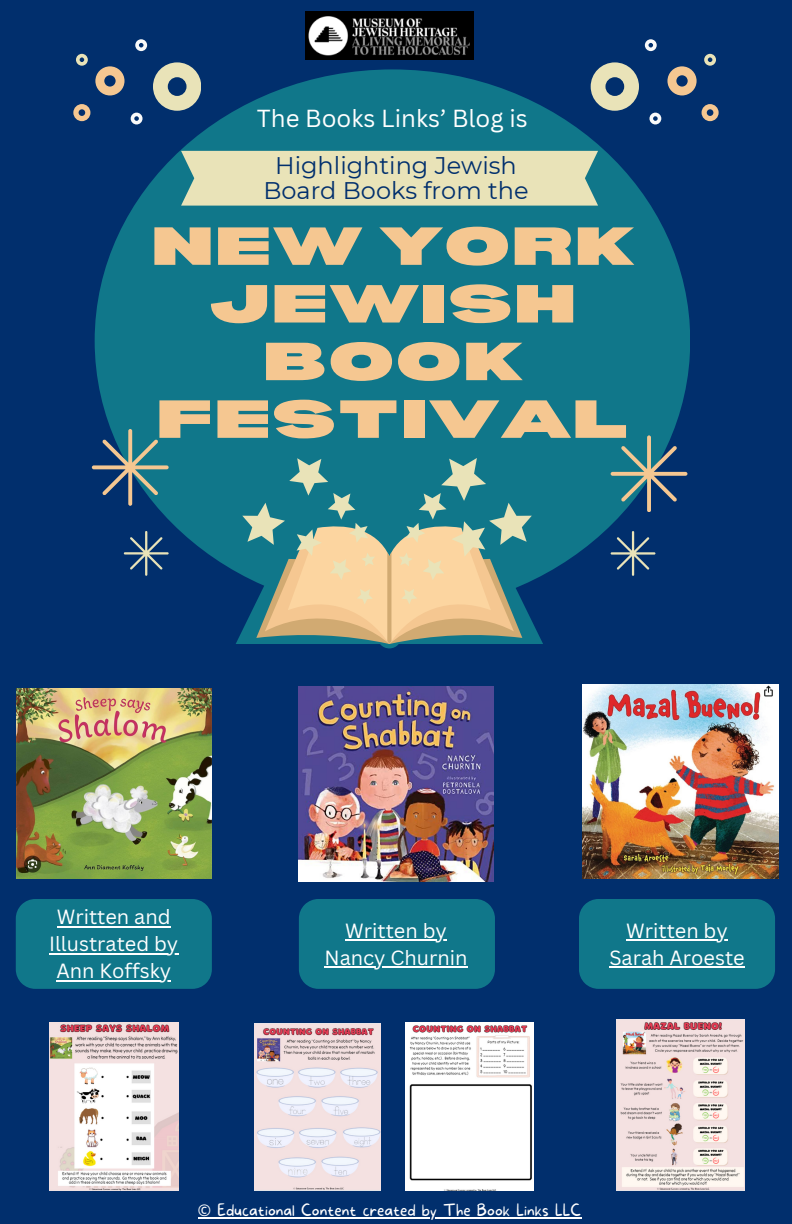
<style>
.page{position:relative;width:792px;height:1224px;background:#012f6d}
.page>*{position:absolute;margin:0;border:0;box-sizing:border-box;transform-origin:0 0}
.t1{font:900 expanded 52.4px/57.6px "Bernoru";color:#f5c791;text-align:center}
.t2{font:24px "Montserrat";color:#012f6d}
.t3{font:24px "Canva Sans";color:#fff}
.t4{font:20px/27px "Canva Sans";color:#fff;text-align:center}
.t5{font:100 16px "More Sugar";color:#fff}
.s1{font-family:"Noto Sans";font-weight:400}
</style>
<div class="page">
<div style="left:95px;top:69px;width:595px;height:543px;background:#10778a;border-radius:50%"></div>
<svg style="left:236px;top:458px;width:307px;height:190px"></svg>
<div style="left:181px;top:151px;width:417px;height:55px;background:#e9e3b8"></div>
<div style="left:16px;top:899px;width:196px;height:90px;background:#10778a"></div>
<svg style="left:591px;top:62px;width:48px;height:49px"></svg>
<svg style="left:667px;top:66px;width:30px;height:29px"></svg>
<svg style="left:702px;top:104px;width:16px;height:17px"></svg>
<svg style="left:645px;top:39px;width:12px;height:12px"></svg>
<svg style="left:704px;top:54px;width:12px;height:12px"></svg>
<svg style="left:649px;top:113px;width:12px;height:11px"></svg>
<svg style="left:153px;top:62px;width:48px;height:49px"></svg>
<svg style="left:95px;top:66px;width:30px;height:29px"></svg>
<svg style="left:74px;top:104px;width:16px;height:17px"></svg>
<svg style="left:135px;top:39px;width:12px;height:12px"></svg>
<svg style="left:76px;top:54px;width:12px;height:12px"></svg>
<svg style="left:131px;top:113px;width:12px;height:11px"></svg>
<svg style="left:92px;top:429px;width:76px;height:76px"></svg>
<svg style="left:611px;top:435px;width:76px;height:77px"></svg>
<svg style="left:124px;top:531px;width:45px;height:45px"></svg>
<svg style="left:611px;top:531px;width:44px;height:45px"></svg>
<div style="left:579px;top:899px;width:196px;height:90px;background:#10778a"></div>
<img style="left:299px;top:686px;width:195px;height:195px">
<img style="left:17px;top:688px;width:195px;height:191px">
<img style="left:582px;top:685px;width:197px;height:193px">
<div style="left:299px;top:899px;width:196px;height:90px;background:#10778a"></div>
<img style="left:305px;top:12px;width:168px;height:48px">
<img style="left:49px;top:1022px;width:129px;height:168px">
<img style="left:617px;top:1020px;width:127px;height:171px">
<img style="left:255px;top:1024px;width:126px;height:166px">
<img style="left:406px;top:1022px;width:127px;height:168px">
<hr style="left:345px;top:939px;width:102px;height:2px;background:#fff">
<hr style="left:324px;top:966px;width:144px;height:2px;background:#fff">
<hr style="left:57px;top:926px;width:114px;height:1px;background:#fff">
<hr style="left:49px;top:953px;width:129px;height:1px;background:#fff">
<hr style="left:56px;top:980px;width:115px;height:1px;background:#fff">
<hr style="left:626px;top:939px;width:102px;height:2px;background:#fff">
<hr style="left:609px;top:966px;width:136px;height:2px;background:#fff">
<hr style="left:198px;top:1217px;width:383px;height:2px;background:#fff">
<p class="t3" style="left:257px;top:102px;width:273px">The Books Links’ Blog is</p>
<p class="t2" style="left:275px;top:151px;width:243px">Highlighting Jewish</p>
<p class="t2" style="left:263px;top:176px;width:267px">Board Books from the</p>
<p class="t1" style="left:151px;top:215px;width:485px">NEW YORK<br>JEWISH<br>BOOK<br>FESTIVAL</p>
<p class="t4" style="left:49px;top:903px;width:131px">Written and<br>Illustrated by</p>
<p class="t4" style="left:56px;top:957px;width:116px">Ann Koffsky</p>
<p class="t4" style="left:345px;top:917px;width:103px">Written by</p>
<p class="t4" style="left:324px;top:944px;width:145px">Nancy Churnin</p>
<p class="t4" style="left:626px;top:917px;width:103px">Written by</p>
<p class="t4" style="left:609px;top:944px;width:137px">Sarah Aroeste</p>
<p class="t5" style="left:198px;top:1201px;width:385px"><span class="s1">©</span> Educational Content created by The Book Links LLC</p>
</div>
